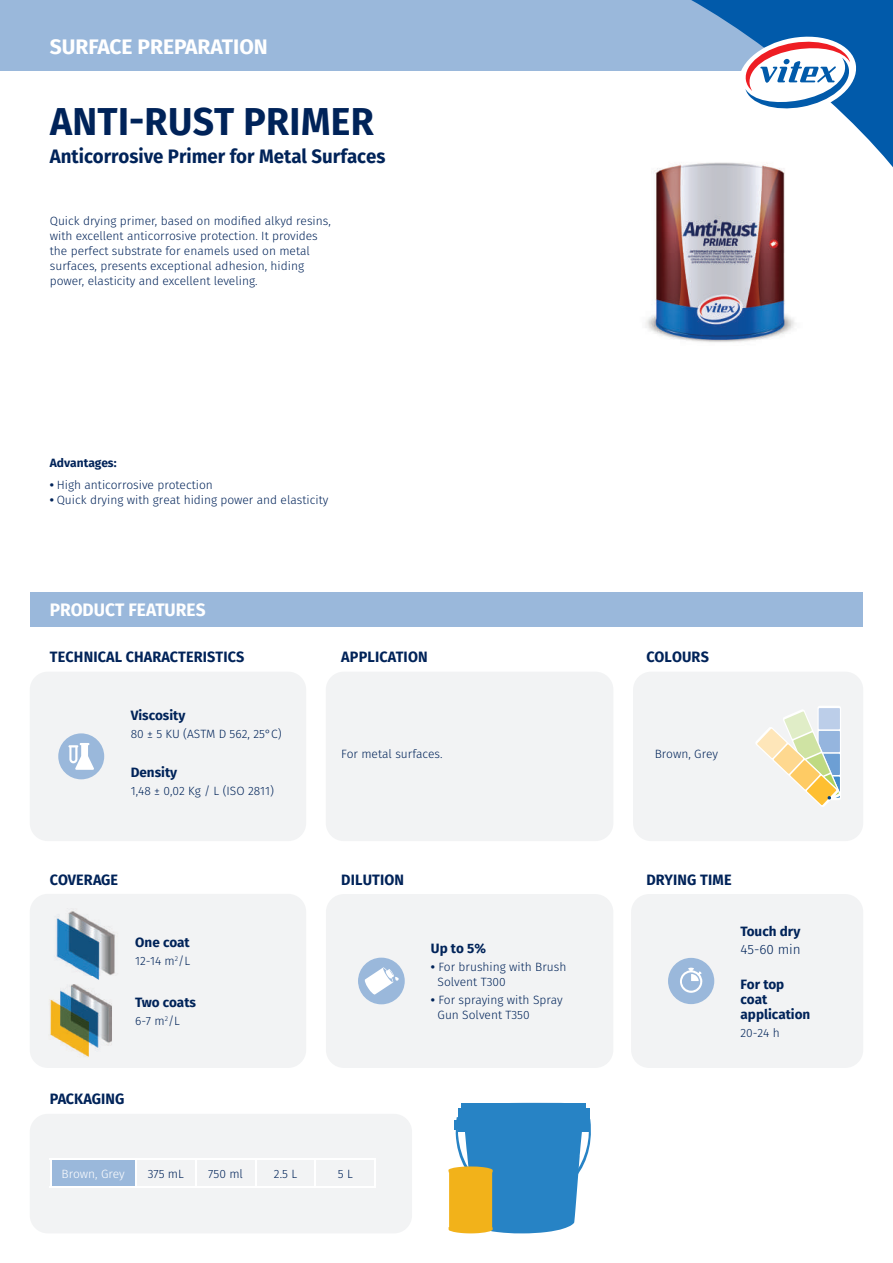
<style>
.page{position:relative;width:893px;height:1263px;background:#fff}
.page>*{position:absolute;margin:0;border:0;box-sizing:border-box;transform-origin:0 0}
.t1{font:700 38.85px "Fira Sans";letter-spacing:.01em;color:#002359;scale:.96 1}
.t2{font:700 21px "Fira Sans";color:#fff}
.t3{font:700 19.5px "Fira Sans";color:#002359;scale:.96 1}
.t4{font:700 18px "Fira Sans";color:#fff;scale:.96 1}
.t5{font:700 15px "Fira Sans";letter-spacing:.01em;color:#002359;scale:.96 1}
.t6{font:700 13.5px/15px "Fira Sans";color:#002359}
.t7{font:300 13.5px "Fira Sans";color:#002359}
.t8{font:300 12px/15px "Fira Sans";color:#002359}
.t9{font:700 12px "Fira Sans";color:#002359}
.t10{font:300 12px "Fira Sans";letter-spacing:-.01em;color:#fff}
.s1{font-weight:700}
</style>
<div class="page">
<div style="left:30px;top:1114px;width:382px;height:119px;background:#f2f3f4;border-radius:18px"></div>
<div style="left:0;top:0;width:795px;height:70px;background:#9ab8db"></div>
<div style="left:30px;top:593px;width:833px;height:34px;background:#9ab8db"></div>
<div style="left:30px;top:894px;width:276px;height:174px;background:#f2f3f4;border-radius:18px"></div>
<div style="left:30px;top:672px;width:276px;height:169px;background:#f2f3f4;border-radius:18px"></div>
<div style="left:633px;top:672px;width:230px;height:169px;background:#f2f3f4;border-radius:18px"></div>
<div style="left:631px;top:894px;width:232px;height:174px;background:#f2f3f4;border-radius:18px"></div>
<svg style="left:668px;top:958px;width:46px;height:46px"></svg>
<svg style="left:448px;top:1103px;width:143px;height:130px;background:#6099b2"></svg>
<svg style="left:634px;top:0;width:259px;height:167px"></svg>
<svg style="left:736px;top:32px;width:123px;height:86px"></svg>
<div style="left:58px;top:733px;width:46px;height:46px;background:#9ab8db;border-radius:50%"></div>
<svg style="left:68px;top:743px;width:26px;height:27px"></svg>
<div style="left:817px;top:706px;width:24px;height:94px;background:#fff;border-radius:2px"></div>
<div style="left:819px;top:708px;width:21px;height:21px;background:#bccee9"></div>
<svg style="left:756px;top:709px;width:84px;height:98px"></svg>
<div style="left:326px;top:894px;width:287px;height:174px;background:#f2f3f4;border-radius:18px"></div>
<div style="left:326px;top:672px;width:287px;height:169px;background:#f2f3f4;border-radius:18px"></div>
<img style="left:634px;top:157px;width:180px;height:186px">
<div style="left:51px;top:1159px;width:85px;height:28px;background:#9ab8db"></div>
<hr style="left:50px;top:1158px;width:86px;height:1px;background:#fff">
<svg style="left:50px;top:1159px;width:1px;height:27px"></svg>
<hr style="left:136px;top:1158px;width:60px;height:1px;background:#fff">
<hr style="left:135px;top:1159px;width:2px;height:27px;background:#fff">
<hr style="left:196px;top:1158px;width:60px;height:1px;background:#fff">
<hr style="left:256px;top:1158px;width:59px;height:1px;background:#fff">
<hr style="left:315px;top:1158px;width:61px;height:1px;background:#fff">
<svg style="left:137px;top:1159px;width:239px;height:27px"></svg>
<hr style="left:136px;top:1186px;width:60px;height:1px;background:#fff">
<hr style="left:196px;top:1186px;width:60px;height:1px;background:#fff">
<hr style="left:256px;top:1186px;width:59px;height:1px;background:#fff">
<hr style="left:315px;top:1186px;width:61px;height:1px;background:#fff">
<hr style="left:50px;top:1186px;width:86px;height:1px;background:#fff">
<svg style="left:358px;top:957px;width:47px;height:47px"></svg>
<img style="left:56px;top:911px;width:59px;height:65px">
<img style="left:49px;top:976px;width:63px;height:81px">
<h2 class="t2" style="left:50px;top:32px;width:220px">SURFACE PREPARATION</h2>
<h1 class="t1" style="left:50px;top:94px;width:339px">ANTI-RUST PRIMER</h1>
<h3 class="t3" style="left:50px;top:143px;width:351px">Anticorrosive Primer for Metal Surfaces</h3>
<p class="t8" style="left:50px;top:214px;width:283px">Quick drying primer, based on modified alkyd resins, with excellent anticorrosive protection. It provides the perfect substrate for enamels used on metal surfaces, presents exceptional adhesion, hiding power, elasticity and excellent leveling.</p>
<p class="t9" style="left:50px;top:454px;width:68px">Advantages:</p>
<p class="t8" style="left:50px;top:478px;width:165px"><span class="s1">•</span> High anticorrosive protection</p>
<p class="t8" style="left:50px;top:493px;width:280px"><span class="s1">•</span> Quick drying with great hiding power and elasticity</p>
<h3 class="t4" style="left:50px;top:597px;width:164px">PRODUCT FEATURES</h3>
<p class="t5" style="left:50px;top:646px;width:204px">TECHNICAL CHARACTERISTICS</p>
<p class="t6" style="left:131px;top:708px;width:56px">Viscosity</p>
<p class="t8" style="left:131px;top:727px;width:152px">80 ± 5 KU (ASTM D 562, 25°C)</p>
<p class="t6" style="left:131px;top:766px;width:48px">Density</p>
<p class="t8" style="left:131px;top:784px;width:145px">1,48 ± 0,02 Kg / L (ISO 2811)</p>
<p class="t5" style="left:341px;top:646px;width:92px">APPLICATION</p>
<p class="t5" style="left:646px;top:646px;width:67px">COLOURS</p>
<p class="t8" style="left:341px;top:748px;width:103px">For metal surfaces.</p>
<p class="t8" style="left:655px;top:747px;width:65px">Brown, Grey</p>
<p class="t5" style="left:50px;top:869px;width:73px">COVERAGE</p>
<p class="t5" style="left:341px;top:869px;width:67px">DILUTION</p>
<p class="t5" style="left:646px;top:869px;width:90px">DRYING TIME</p>
<p class="t6" style="left:135px;top:936px;width:56px">One coat</p>
<p class="t8" style="left:135px;top:954px;width:56px">12-14 m<sup>2</sup>/L</p>
<p class="t6" style="left:135px;top:995px;width:62px">Two coats</p>
<p class="t8" style="left:135px;top:1014px;width:46px">6-7 m<sup>2</sup>/L</p>
<p class="t6" style="left:431px;top:942px;width:57px">Up to 5%</p>
<p class="t8" style="left:438px;top:960px;width:130px;text-indent:-7px"><span class="s1">•</span> For brushing with Brush<br>Solvent T300</p>
<p class="t8" style="left:438px;top:993px;width:127px;text-indent:-7px"><span class="s1">•</span> For spraying with Spray<br>Gun Solvent T350</p>
<p class="t6" style="left:740px;top:924px;width:62px">Touch dry</p>
<p class="t7" style="left:740px;top:939px;width:62px">45-60 min</p>
<p class="t6" style="left:740px;top:978px;width:71px">For top coat application</p>
<p class="t8" style="left:740px;top:1026px;width:41px">20-24 h</p>
<p class="t5" style="left:50px;top:1088px;width:79px">PACKAGING</p>
<p class="t10" style="left:62px;top:1165px;width:65px">Brown, Grey</p>
<p class="t8" style="left:148px;top:1167px;width:38px">375 mL</p>
<p class="t8" style="left:208px;top:1167px;width:36px">750 ml</p>
<p class="t8" style="left:274px;top:1167px;width:25px">2.5 L</p>
<p class="t8" style="left:338px;top:1167px;width:16px">5 L</p>
</div>
